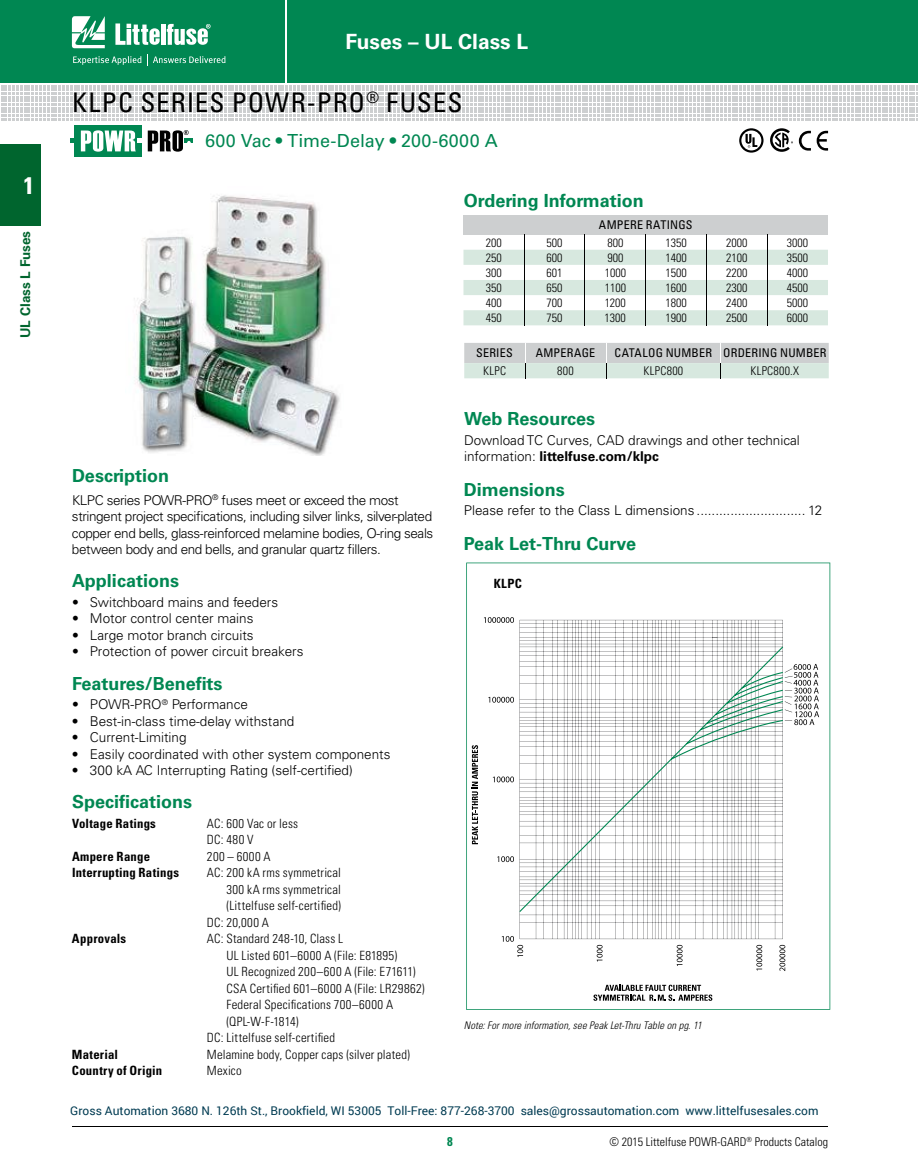
<style>
.page{position:relative;width:918px;height:1175px;background:#fff}
.page>*{position:absolute;margin:0;border:0;box-sizing:border-box;transform-origin:0 0}
.t1{font:condensed 27px "Univers LT Std";letter-spacing:.04em;color:#000}
.t2{font:700 condensed 24px "Univers LT Std";color:#fff}
.t3{font:700 21px "Univers LT Std";color:#fff}
.t4{font:700 18px "Univers LT Std";color:#008752}
.t5{font:18px "Univers LT Std";letter-spacing:.005em;color:#008752}
.t6{font:300 13.5px/16.5px "Univers LT Std";color:#000}
.t7{font:300 13.5px/16.5px "Univers LT Std";letter-spacing:-.03em;color:#000}
.t8{font:700 13.5px "Univers LT Std";color:#00652e}
.t9{font:300 condensed 12.75px/16.5px "Univers LT Std";letter-spacing:.02em;color:#000}
.t10{font:700 condensed 12.75px "Univers LT Std";letter-spacing:.02em;color:#000}
.t11{font:700 condensed 12.75px "Univers LT Std";color:#008752}
.t12{font:300 condensed 12px "Univers LT Std";color:#000}
.t13{font:12px "Roboto";color:#003b52}
.t14{font:condensed 12px "Univers LT Std";letter-spacing:.02em;color:#000}
.t15{font:300 condensed 12px "Univers LT Std";letter-spacing:.025em;color:#000}
.t16{font:italic 300 condensed 10.5px "Univers LT Std";letter-spacing:.01em;color:#000}
.s1{font-weight:700}
</style>
<div class="page">
<div style="left:0;top:0;width:918px;height:82px;background:#008752"></div>
<hr style="left:0;top:81px;width:918px;height:2px;background:#008752">
<svg style="left:1px;top:120px;width:917px;height:1px"></svg>
<svg style="left:1px;top:85px;width:917px;height:35px"></svg>
<hr style="left:72px;top:1126px;width:756px;height:1px;background:#000">
<hr style="left:286px;top:0;width:1px;height:82px;background:#fff">
<svg style="left:72px;top:16px;width:33px;height:32px"></svg>
<hr style="left:161px;top:24px;width:4px;height:21px;background:#fff">
<svg style="left:167px;top:24px;width:44px;height:21px"></svg>
<svg style="left:115px;top:23px;width:45px;height:22px"></svg>
<svg style="left:73px;top:56px;width:68px;height:9px"></svg>
<svg style="left:147px;top:54px;width:79px;height:12px"></svg>
<svg style="left:466px;top:562px;width:364px;height:447px"></svg>
<img style="left:134px;top:195px;width:206px;height:260px">
<div style="left:74px;top:125px;width:68px;height:32px;background:#008752"></div>
<svg style="left:70px;top:130px;width:123px;height:22px"></svg>
<svg style="left:739px;top:128px;width:25px;height:25px"></svg>
<svg style="left:770px;top:128px;width:23px;height:24px"></svg>
<svg style="left:799px;top:131px;width:12px;height:20px"></svg>
<svg style="left:817px;top:131px;width:11px;height:20px"></svg>
<div style="left:464px;top:215px;width:364px;height:19px;background:#cdcfd0"></div>
<svg style="left:464px;top:234px;width:364px;height:91px"></svg>
<svg style="left:464px;top:343px;width:365px;height:35px;background:#d0d9d6"></svg>
<div style="left:0;top:144px;width:40px;height:81px;background:#00652e"></div>
<h2 class="t2" style="left:23px;top:170px;width:12px">1</h2>
<p class="t8" style="left:17px;top:338px;width:109px;rotate:-90deg">UL Class L Fuses</p>
<h3 class="t3" style="left:345px;top:29px;width:184px">Fuses – UL Class L</h3>
<h1 class="t1" style="left:72px;top:85px;width:392px">KLPC SERIES POWR-PRO<sup>®</sup> FUSES</h1>
<h3 class="t5" style="left:205px;top:130px;width:294px">600 Vac • Time-Delay • 200-6000 A</h3>
<h3 class="t4" style="left:464px;top:190px;width:181px">Ordering Information</h3>
<p class="t14" style="left:599px;top:217px;width:95px">AMPERE RATINGS</p>
<h3 class="t4" style="left:72px;top:465px;width:99px">Description</h3>
<p class="t7" style="left:72px;top:492px;width:363px">KLPC series POWR-PRO<sup>®</sup> fuses meet or exceed the most stringent project specifications, including silver links, silver-plated copper end bells, glass-reinforced melamine bodies, O-ring seals between body and end bells, and granular quartz fillers.</p>
<h3 class="t4" style="left:72px;top:570px;width:109px">Applications</h3>
<p class="t6" style="left:72px;top:593px;width:208px">• Switchboard mains and feeders</p>
<p class="t6" style="left:72px;top:610px;width:183px">• Motor control center mains</p>
<p class="t6" style="left:72px;top:626px;width:183px">• Large motor branch circuits</p>
<p class="t6" style="left:72px;top:643px;width:233px">• Protection of power circuit breakers</p>
<h3 class="t4" style="left:72px;top:672px;width:152px">Features/Benefits</h3>
<p class="t6" style="left:72px;top:696px;width:178px">• POWR-PRO<sup>®</sup> Performance</p>
<p class="t6" style="left:72px;top:712px;width:224px">• Best-in-class time-delay withstand</p>
<p class="t6" style="left:72px;top:729px;width:116px">• Current-Limiting</p>
<p class="t6" style="left:72px;top:745px;width:320px">• Easily coordinated with other system components</p>
<p class="t6" style="left:72px;top:762px;width:282px">• 300 kA AC Interrupting Rating (self-certified)</p>
<h3 class="t4" style="left:72px;top:791px;width:122px">Specifications</h3>
<p class="t10" style="left:72px;top:815px;width:85px">Voltage Ratings</p>
<p class="t9" style="left:207px;top:815px;width:93px">AC: 600 Vac or less<br>DC: 480 V</p>
<p class="t10" style="left:72px;top:848px;width:80px">Ampere Range</p>
<p class="t9" style="left:207px;top:848px;width:65px">200 – 6000 A</p>
<p class="t10" style="left:72px;top:865px;width:108px">Interrupting Ratings</p>
<p class="t9" style="left:207px;top:864px;width:135px">AC: 200 kA rms symmetrical</p>
<p class="t9" style="left:226px;top:881px;width:116px">300 kA rms symmetrical</p>
<p class="t9" style="left:226px;top:897px;width:116px">(Littelfuse self-certified)</p>
<p class="t9" style="left:207px;top:914px;width:64px">DC: 20,000 A</p>
<p class="t10" style="left:72px;top:931px;width:56px">Approvals</p>
<p class="t9" style="left:207px;top:930px;width:138px">AC: Standard 248-10, Class L</p>
<p class="t9" style="left:226px;top:947px;width:172px">UL Listed 601–6000 A (File: E81895)</p>
<p class="t9" style="left:226px;top:963px;width:191px">UL Recognized 200–600 A (File: E71611)</p>
<p class="t9" style="left:226px;top:980px;width:200px">CSA Certified 601–6000 A (File: LR29862)</p>
<p class="t9" style="left:226px;top:996px;width:168px">Federal Specifications 700–6000 A</p>
<p class="t9" style="left:226px;top:1013px;width:74px">(QPL-W-F-1814)</p>
<p class="t9" style="left:207px;top:1029px;width:130px">DC: Littelfuse self-certified</p>
<p class="t10" style="left:72px;top:1046px;width:48px">Material</p>
<p class="t9" style="left:207px;top:1046px;width:205px">Melamine body, Copper caps (silver plated)</p>
<p class="t10" style="left:72px;top:1063px;width:92px">Country of Origin</p>
<p class="t9" style="left:207px;top:1062px;width:36px">Mexico</p>
<p class="t12" style="left:486px;top:235px;width:17px">200</p>
<p class="t12" style="left:547px;top:235px;width:17px">500</p>
<p class="t12" style="left:607px;top:235px;width:17px">800</p>
<p class="t12" style="left:665px;top:235px;width:23px">1350</p>
<p class="t12" style="left:726px;top:235px;width:23px">2000</p>
<p class="t12" style="left:787px;top:235px;width:23px">3000</p>
<p class="t12" style="left:486px;top:250px;width:17px">250</p>
<p class="t12" style="left:547px;top:250px;width:17px">600</p>
<p class="t12" style="left:607px;top:250px;width:17px">900</p>
<p class="t12" style="left:665px;top:250px;width:23px">1400</p>
<p class="t12" style="left:726px;top:250px;width:23px">2100</p>
<p class="t12" style="left:787px;top:250px;width:23px">3500</p>
<p class="t12" style="left:486px;top:265px;width:17px">300</p>
<p class="t12" style="left:547px;top:265px;width:17px">601</p>
<p class="t12" style="left:605px;top:265px;width:23px">1000</p>
<p class="t12" style="left:665px;top:265px;width:23px">1500</p>
<p class="t12" style="left:726px;top:265px;width:23px">2200</p>
<p class="t12" style="left:787px;top:265px;width:23px">4000</p>
<p class="t12" style="left:486px;top:280px;width:17px">350</p>
<p class="t12" style="left:547px;top:280px;width:17px">650</p>
<p class="t12" style="left:605px;top:280px;width:23px">1100</p>
<p class="t12" style="left:665px;top:280px;width:23px">1600</p>
<p class="t12" style="left:726px;top:280px;width:23px">2300</p>
<p class="t12" style="left:787px;top:280px;width:23px">4500</p>
<p class="t12" style="left:486px;top:295px;width:17px">400</p>
<p class="t12" style="left:547px;top:295px;width:17px">700</p>
<p class="t12" style="left:605px;top:295px;width:23px">1200</p>
<p class="t12" style="left:665px;top:295px;width:23px">1800</p>
<p class="t12" style="left:726px;top:295px;width:23px">2400</p>
<p class="t12" style="left:787px;top:295px;width:23px">5000</p>
<p class="t12" style="left:486px;top:311px;width:17px">450</p>
<p class="t12" style="left:547px;top:311px;width:17px">750</p>
<p class="t12" style="left:605px;top:311px;width:23px">1300</p>
<p class="t12" style="left:665px;top:311px;width:23px">1900</p>
<p class="t12" style="left:726px;top:311px;width:23px">2500</p>
<p class="t12" style="left:787px;top:311px;width:23px">6000</p>
<p class="t14" style="left:476px;top:345px;width:38px">SERIES</p>
<p class="t14" style="left:536px;top:345px;width:61px">AMPERAGE</p>
<p class="t14" style="left:615px;top:345px;width:213px">CATALOG NUMBER ORDERING NUMBER</p>
<p class="t12" style="left:483px;top:363px;width:24px">KLPC</p>
<p class="t12" style="left:557px;top:363px;width:18px">800</p>
<p class="t15" style="left:643px;top:363px;width:41px">KLPC800</p>
<p class="t15" style="left:750px;top:363px;width:50px">KLPC800.X</p>
<h3 class="t4" style="left:464px;top:408px;width:132px">Web Resources</h3>
<p class="t6" style="left:464px;top:431px;width:337px">Download TC Curves, CAD drawings and other technical information: <span class="s1">littelfuse.com/klpc</span></p>
<h3 class="t4" style="left:464px;top:479px;width:102px">Dimensions</h3>
<p class="t6" style="left:464px;top:502px;width:360px">Please refer to the Class L dimensions ............................. 12</p>
<h3 class="t4" style="left:464px;top:533px;width:174px">Peak Let-Thru Curve</h3>
<p class="t10" style="left:494px;top:575px;width:30px">KLPC</p>
<p class="t16" style="left:464px;top:1018px;width:239px">Note: For more information, see Peak Let-Thru Table on pg. 11</p>
<p class="t13" style="left:70px;top:1102px;width:750px">Gross Automation 3680 N. 126th St., Brookfield, WI 53005 Toll-Free: 877-268-3700 sales@grossautomation.com www.littelfusesales.com</p>
<p class="t11" style="left:447px;top:1133px;width:7px">8</p>
<p class="t12" style="left:610px;top:1134px;width:220px">© 2015 Littelfuse POWR-GARD<sup>®</sup> Products Catalog</p>
</div>
